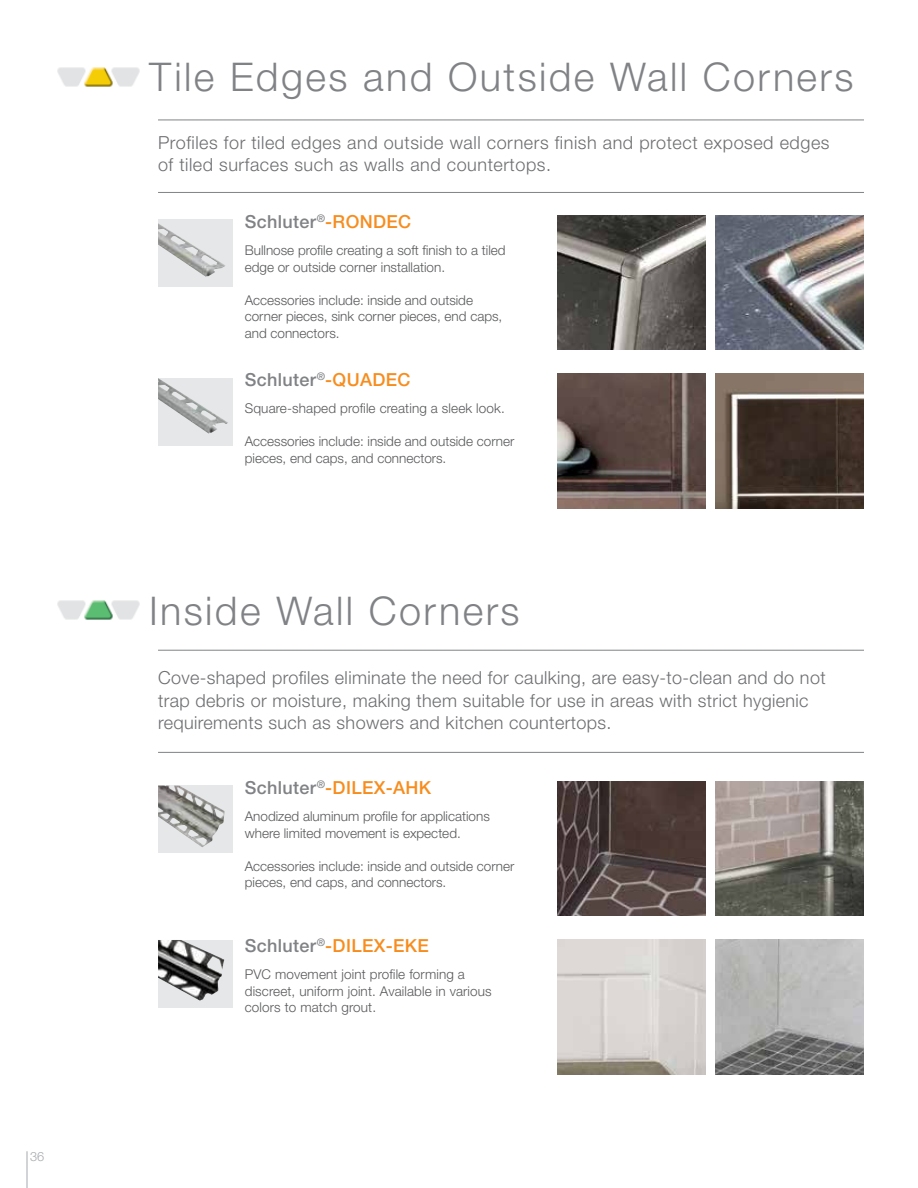
<style>
.page{position:relative;width:918px;height:1188px;background:#fff}
.page>*{position:absolute;margin:0;border:0;box-sizing:border-box;transform-origin:0 0}
.t1{font:300 39.6px "Helvetica Neue LT Pro";letter-spacing:.06em;color:#808285}
.t2{font:300 18px/22.5px "Helvetica Neue LT Pro";letter-spacing:.02em;color:#6d6e71}
.t3{font:500 18px "Helvetica Neue LT Pro";letter-spacing:.02em;color:#f78d1e}
.t4{font:500 18px "Helvetica Neue LT Pro";letter-spacing:.02em;color:#808285}
.t5{font:300 13.5px/16.5px "Helvetica Neue LT Pro";color:#58595b}
.t6{font:300 12.75px "Helvetica Neue LT Pro";color:#a7a9ac}
.s1{color:#f78d1e}
.s2{color:#808285}
</style>
<div class="page">
<hr style="left:158px;top:192px;width:706px;height:1px;background:#808285">
<div style="left:158px;top:220px;width:74px;height:67px;background:#e6e7e8"></div>
<img style="left:158px;top:223px;width:67px;height:54px">
<img style="left:716px;top:215px;width:148px;height:135px">
<img style="left:558px;top:215px;width:148px;height:135px">
<div style="left:158px;top:378px;width:74px;height:67px;background:#e6e7e8"></div>
<img style="left:158px;top:378px;width:70px;height:56px">
<img style="left:716px;top:374px;width:148px;height:135px">
<img style="left:558px;top:374px;width:148px;height:135px">
<hr style="left:158px;top:120px;width:706px;height:1px;background:#808285">
<hr style="left:158px;top:752px;width:706px;height:1px;background:#808285">
<div style="left:158px;top:786px;width:74px;height:67px;background:#e6e7e8"></div>
<img style="left:158px;top:786px;width:67px;height:61px">
<img style="left:716px;top:781px;width:148px;height:135px">
<img style="left:558px;top:781px;width:148px;height:135px">
<div style="left:158px;top:940px;width:74px;height:67px;background:#e6e7e8"></div>
<img style="left:158px;top:940px;width:66px;height:61px">
<img style="left:716px;top:940px;width:148px;height:135px">
<img style="left:558px;top:940px;width:148px;height:135px">
<hr style="left:158px;top:650px;width:706px;height:1px;background:#808285">
<img style="left:57px;top:67px;width:83px;height:20px">
<img style="left:57px;top:600px;width:83px;height:20px">
<hr style="left:27px;top:1151px;width:1px;height:37px;background:#a7a9ac">
<p class="t6" style="left:30px;top:1149px;width:16px">36</p>
<h1 class="t1" style="left:149px;top:53px;width:706px">Tile Edges and Outside Wall Corners</h1>
<h2 class="t2" style="left:158px;top:131px;width:673px">Profiles for tiled edges and outside wall corners finish and protect exposed edges of tiled surfaces such as walls and countertops.</h2>
<h2 class="t4" style="left:245px;top:211px;width:168px">Schluter<sup>®</sup><span class="s1">-RONDEC</span></h2>
<p class="t5" style="left:245px;top:242px;width:262px">Bullnose profile creating a soft finish to a tiled edge or outside corner installation.</p>
<p class="t5" style="left:245px;top:291px;width:259px">Accessories include: inside and outside corner pieces, sink corner pieces, end caps, and connectors.</p>
<h2 class="t4" style="left:245px;top:369px;width:167px">Schluter<sup>®</sup><span class="s1">-QUADEC</span></h2>
<p class="t5" style="left:245px;top:400px;width:262px">Square-shaped profile creating a sleek look.</p>
<p class="t5" style="left:245px;top:433px;width:271px">Accessories include: inside and outside corner pieces, end caps, and connectors.</p>
<h1 class="t1" style="left:149px;top:586px;width:372px">Inside Wall Corners</h1>
<h2 class="t2" style="left:158px;top:666px;width:669px">Cove-shaped profiles eliminate the need for caulking, are easy-to-clean and do not trap debris or moisture, making them suitable for use in areas with strict hygienic requirements such as showers and kitchen countertops.</h2>
<h2 class="t3" style="left:245px;top:777px;width:188px"><span class="s2">Schluter</span><sup>®</sup>-DILEX-AHK</h2>
<p class="t5" style="left:245px;top:808px;width:247px">Anodized aluminum profile for applications where limited movement is expected.</p>
<p class="t5" style="left:245px;top:857px;width:271px">Accessories include: inside and outside corner pieces, end caps, and connectors.</p>
<h2 class="t3" style="left:245px;top:935px;width:186px"><span class="s2">Schluter</span><sup>®</sup>-DILEX-EKE</h2>
<p class="t5" style="left:245px;top:966px;width:248px">PVC movement joint profile forming a discreet, uniform joint. Available in various colors to match grout.</p>
</div>
